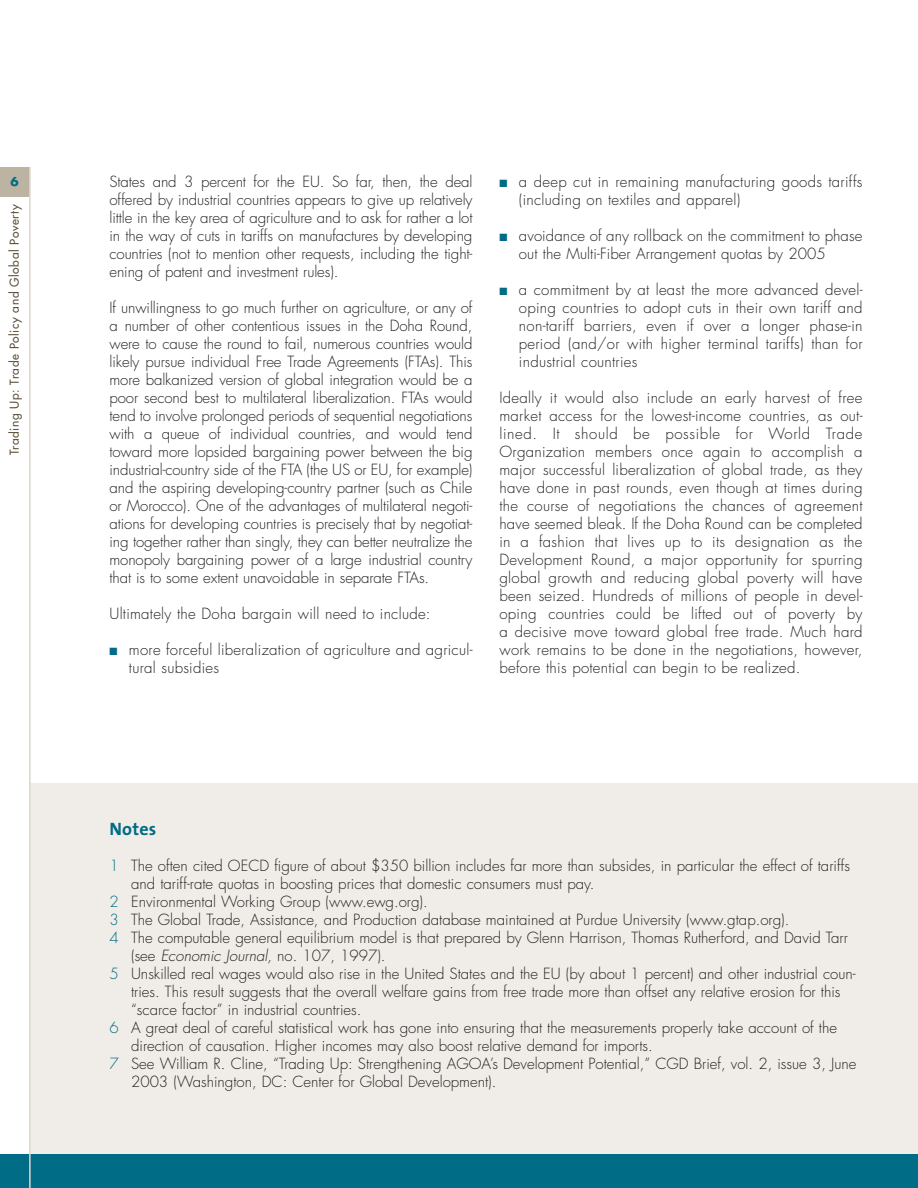
<style>
.page{position:relative;width:918px;height:1188px;background:#fff}
.page>*{position:absolute;margin:0;border:0;box-sizing:border-box;transform-origin:0 0}
.t1{font:700 18px "The Mix";letter-spacing:.01em;color:#006c85}
.t2{font:300 15px/18px "Futura";color:#231f20;text-align:justify}
.t3{font:300 15px/18px "Futura";letter-spacing:.02em;color:#231f20}
.t4{font:12px "Futura";letter-spacing:.045em;color:#60553e}
.t5{font:700 12px "Futura";color:#006c85}
.s1{color:#006c85}
.s2{font-style:italic}
</style>
<div class="page">
<div style="left:30px;top:783px;width:888px;height:378px;background:#f0ede8"></div>
<div style="left:0;top:1155px;width:918px;height:33px;background:#006c85"></div>
<div style="left:0;top:167px;width:30px;height:30px;background:#bcb3a3"></div>
<hr style="left:29px;top:166px;width:2px;height:1022px;background:#dcd6cc">
<div style="left:0;top:161px;width:31px;height:6px;background:#fff"></div>
<p class="t5" style="left:11px;top:176px;width:10px">6</p>
<p class="t4" style="left:8px;top:455px;width:252px;rotate:-90deg">Trading Up: Trade Policy and Global Poverty</p>
<p class="t2" style="left:109px;top:174px;width:365px">States and 3 percent for the EU. So far, then, the deal offered by industrial countries appears to give up relatively little in the key area of agriculture and to ask for rather a lot in the way of cuts in tariffs on manufactures by developing countries (not to mention other requests, including the tight&shy;ening of patent and investment rules).</p>
<p class="t2" style="left:109px;top:300px;width:365px">If unwillingness to go much further on agriculture, or any of a number of other contentious issues in the Doha Round, were to cause the round to fail, numerous countries would likely pursue individual Free Trade Agreements (FTAs). This more balkanized version of global integration would be a poor second best to multilateral liberalization. FTAs would tend to involve prolonged periods of sequential negotiations with a queue of individual countries, and would tend toward more lopsided bargaining power between the big industrial-country side of the FTA (the US or EU, for example) and the aspiring developing-country partner (such as Chile or Morocco). One of the advantages of multilateral negoti&shy;ations for developing countries is precisely that by negotiat&shy;ing together rather than singly, they can better neutralize the monopoly bargaining power of a large industrial country that is to some extent unavoidable in separate FTAs.</p>
<p class="t3" style="left:109px;top:606px;width:323px">Ultimately the Doha bargain will need to include:</p>
<p class="t3" style="left:129px;top:642px;width:345px;text-indent:-19px"><span class="s1">■</span> more forceful liberalization of agriculture and agricul&shy;tural subsidies</p>
<p class="t3" style="left:519px;top:174px;width:345px;text-indent:-19px"><span class="s1">■</span> a deep cut in remaining manufacturing goods tariffs (including on textiles and apparel)</p>
<p class="t2" style="left:519px;top:228px;width:345px;text-indent:-19px"><span class="s1">■</span> avoidance of any rollback on the commitment to phase out the Multi-Fiber Arrangement quotas by 2005</p>
<p class="t2" style="left:519px;top:282px;width:345px;text-indent:-19px"><span class="s1">■</span> a commitment by at least the more advanced devel&shy;oping countries to adopt cuts in their own tariff and non-tariff barriers, even if over a longer phase-in period (and/or with higher terminal tariffs) than for industrial countries</p>
<p class="t2" style="left:500px;top:390px;width:365px">Ideally it would also include an early harvest of free market access for the lowest-income countries, as out&shy;lined. It should be possible for World Trade Organization members once again to accomplish a major successful liberalization of global trade, as they have done in past rounds, even though at times during the course of negotiations the chances of agreement have seemed bleak. If the Doha Round can be completed in a fashion that lives up to its designation as the Development Round, a major opportunity for spurring global growth and reducing global poverty will have been seized. Hundreds of millions of people in devel&shy;oping countries could be lifted out of poverty by a decisive move toward global free trade. Much hard work remains to be done in the negotiations, however, before this potential can begin to be realized.</p>
<p class="t1" style="left:110px;top:822px;width:48px">Notes</p>
<p class="t2" style="left:110px;top:858px;width:742px"><span class="s1">1</span> The often cited OECD figure of about $350 billion includes far more than subsides, in particular the effect of tariffs</p>
<p class="t2" style="left:131px;top:876px;width:465px">and tariff-rate quotas in boosting prices that domestic consumers must pay.</p>
<p class="t2" style="left:110px;top:894px;width:320px"><span class="s1">2</span> Environmental Working Group (www.ewg.org).</p>
<p class="t2" style="left:110px;top:912px;width:682px"><span class="s1">3</span> The Global Trade, Assistance, and Production database maintained at Purdue University (www.gtap.org).</p>
<p class="t2" style="left:110px;top:930px;width:740px"><span class="s1">4</span> The computable general equilibrium model is that prepared by Glenn Harrison, Thomas Rutherford, and David Tarr</p>
<p class="t2" style="left:131px;top:948px;width:256px">(see <span class="s2">Economic Journal,</span> no. 107, 1997).</p>
<p class="t2" style="left:109px;top:966px;width:748px"><span class="s1">5</span> Unskilled real wages would also rise in the United States and the EU (by about 1 percent) and other industrial coun-</p>
<p class="t2" style="left:131px;top:984px;width:711px">tries. This result suggests that the overall welfare gains from free trade more than offset any relative erosion for this</p>
<p class="t2" style="left:131px;top:1002px;width:232px">“scarce factor” in industrial countries.</p>
<p class="t2" style="left:109px;top:1020px;width:729px"><span class="s1">6</span> A great deal of careful statistical work has gone into ensuring that the measurements properly take account of the</p>
<p class="t2" style="left:131px;top:1038px;width:523px">direction of causation. Higher incomes may also boost relative demand for imports.</p>
<p class="t2" style="left:109px;top:1056px;width:748px"><span class="s1">7</span> See William R. Cline, “Trading Up: Strengthening AGOA’s Development Potential,” CGD Brief, vol. 2, issue 3, June</p>
<p class="t2" style="left:131px;top:1074px;width:367px">2003 (Washington, DC: Center for Global Development).</p>
</div>
